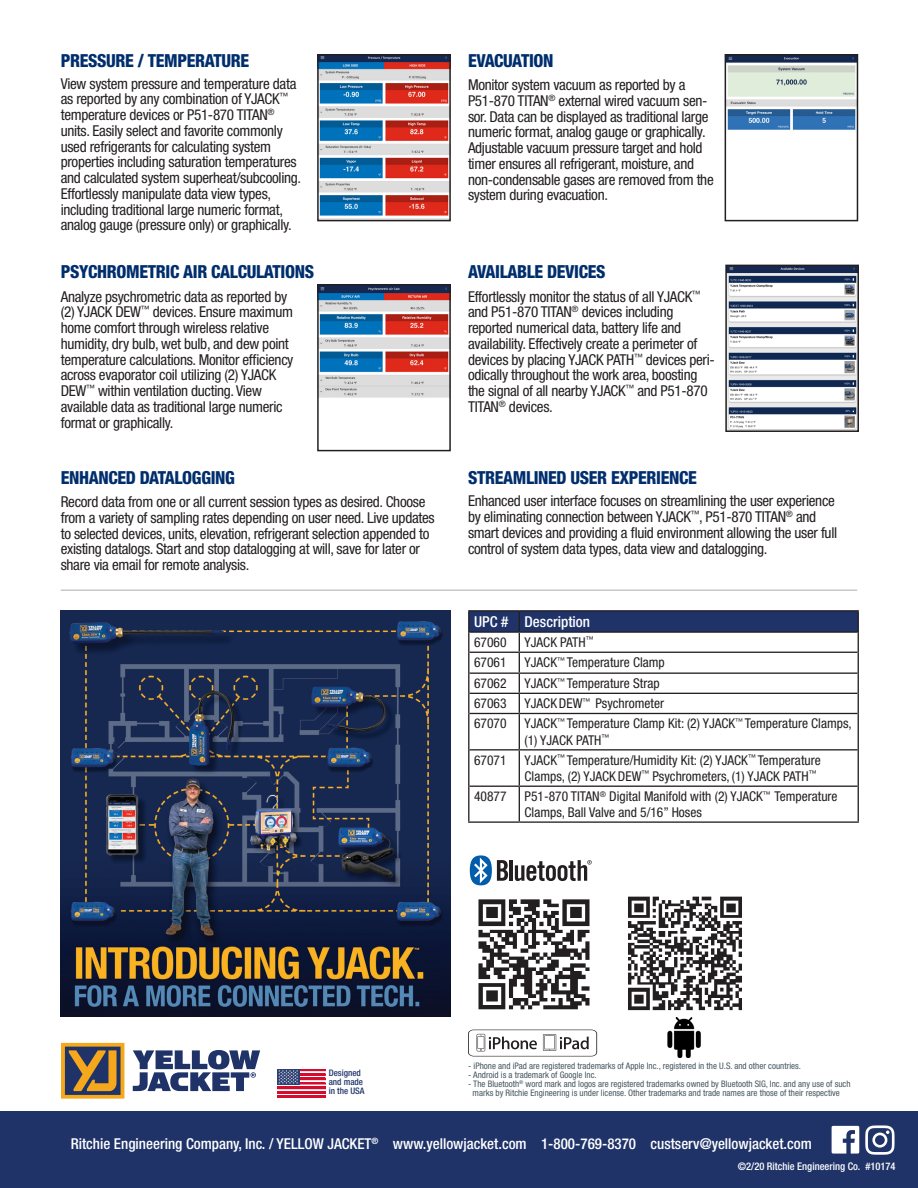
<style>
.page{position:relative;width:918px;height:1188px;background:#fff}
.page>*{position:absolute;margin:0;border:0;box-sizing:border-box;transform-origin:0 0}
.t1{font:800 condensed 18px "Helvetica Neue LT Std";letter-spacing:-.02em;color:#002e6d}
.t2{font:condensed 15px/15.8px "Helvetica Neue LT Std";letter-spacing:-.02em;color:#231f20}
.t3{font:500 condensed 15px "Helvetica Neue LT Std";color:#fff}
.t4{font:condensed 13.5px/16.2px "Helvetica Neue LT Std";color:#231f20}
.t5{font:500 condensed 10.5px "Helvetica Neue LT Std";color:#fff}
.t6{font:condensed 9px "Helvetica Neue LT Std";color:#45555f}
.t7{font:500 condensed 9px/9px "Helvetica Neue LT Std";color:#1f3369}
</style>
<div class="page">
<svg style="left:61px;top:1043px;width:63px;height:56px;background:#907141"></svg>
<svg style="left:133px;top:1050px;width:127px;height:41px"></svg>
<img style="left:728px;top:268px;width:128px;height:161px">
<div style="left:725px;top:265px;width:134px;height:167px;border:2px solid #231f20"></div>
<img style="left:728px;top:57px;width:127px;height:73px">
<div style="left:725px;top:54px;width:133px;height:167px;border:2px solid #231f20"></div>
<img style="left:320px;top:287px;width:128px;height:111px">
<div style="left:317px;top:284px;width:134px;height:167px;border:2px solid #231f20"></div>
<img style="left:320px;top:57px;width:128px;height:159px">
<div style="left:317px;top:54px;width:134px;height:167px;border:2px solid #231f20"></div>
<hr style="left:468px;top:713px;width:1px;height:37px;background:#231f20">
<hr style="left:519px;top:714px;width:1px;height:35px;background:#231f20">
<hr style="left:858px;top:713px;width:1px;height:37px;background:#231f20">
<hr style="left:468px;top:750px;width:1px;height:36px;background:#231f20">
<hr style="left:519px;top:751px;width:1px;height:35px;background:#231f20">
<hr style="left:858px;top:750px;width:1px;height:36px;background:#231f20">
<hr style="left:468px;top:786px;width:1px;height:35px;background:#231f20">
<hr style="left:519px;top:787px;width:1px;height:34px;background:#231f20">
<hr style="left:858px;top:786px;width:1px;height:35px;background:#231f20">
<hr style="left:468px;top:610px;width:51px;height:2px;background:#231f20">
<hr style="left:519px;top:610px;width:340px;height:2px;background:#231f20">
<hr style="left:469px;top:713px;width:50px;height:1px;background:#231f20">
<hr style="left:519px;top:713px;width:339px;height:1px;background:#231f20">
<hr style="left:469px;top:749px;width:50px;height:2px;background:#231f20">
<hr style="left:519px;top:749px;width:339px;height:2px;background:#231f20">
<hr style="left:469px;top:786px;width:50px;height:1px;background:#231f20">
<hr style="left:519px;top:786px;width:339px;height:1px;background:#231f20">
<hr style="left:468px;top:821px;width:51px;height:2px;background:#231f20">
<hr style="left:519px;top:821px;width:340px;height:2px;background:#231f20">
<svg style="left:468px;top:611px;width:391px;height:102px"></svg>
<img style="left:277px;top:1071px;width:48px;height:23px">
<hr style="left:277px;top:1087px;width:48px;height:2px;background:#d30d2b">
<hr style="left:277px;top:1095px;width:48px;height:3px;background:#d30d2b">
<hr style="left:277px;top:1091px;width:48px;height:2px;background:#d30d2b">
<hr style="left:296px;top:1082px;width:29px;height:2px;background:#d30d2b">
<hr style="left:296px;top:1069px;width:29px;height:2px;background:#d30d2b">
<hr style="left:296px;top:1078px;width:29px;height:2px;background:#d30d2b">
<hr style="left:296px;top:1073px;width:29px;height:3px;background:#d30d2b">
<div style="left:277px;top:1069px;width:22px;height:15px;background:#2e4072"></div>
<svg style="left:278px;top:1070px;width:20px;height:14px"></svg>
<hr style="left:509px;top:860px;width:4px;height:21px;background:#231f20">
<svg style="left:470px;top:855px;width:38px;height:30px"></svg>
<svg style="left:515px;top:860px;width:77px;height:21px"></svg>
<div style="left:0;top:1111px;width:918px;height:77px;background:#1f3369"></div>
<svg style="left:865px;top:1125px;width:30px;height:30px"></svg>
<svg style="left:832px;top:1126px;width:27px;height:28px"></svg>
<img style="left:667px;top:1018px;width:34px;height:39px">
<svg style="left:468px;top:1030px;width:129px;height:26px"></svg>
<img style="left:61px;top:610px;width:389px;height:406px">
<img style="left:478px;top:899px;width:112px;height:111px">
<img style="left:628px;top:896px;width:114px;height:115px">
<hr style="left:61px;top:590px;width:796px;height:1px;background:#c7c8ca">
<p class="t1" style="left:61px;top:49px;width:190px">PRESSURE / TEMPERATURE</p>
<p class="t2" style="left:61px;top:75px;width:242px">View system pressure and temperature data as reported by any combination of YJACK<sup>™ </sup>temperature devices or P51-870 TITAN<sup>® </sup>units. Easily select and favorite commonly used refrigerants for calculating system properties including saturation temperatures and calculated system superheat/subcooling.<br>Effortlessly manipulate data view types, including traditional large numeric format, analog gauge (pressure only) or graphically.</p>
<p class="t1" style="left:61px;top:261px;width:255px">PSYCHROMETRIC AIR CALCULATIONS</p>
<p class="t2" style="left:61px;top:288px;width:234px">Analyze psychrometric data as reported by (2) YJACK DEW<sup>™</sup> devices. Ensure maximum home comfort through wireless relative humidity, dry bulb, wet bulb, and dew point temperature calculations. Monitor efficiency across evaporator coil utilizing (2) YJACK DEW<sup>™</sup> within ventilation ducting. View available data as traditional large numeric format or graphically.</p>
<p class="t1" style="left:61px;top:466px;width:176px">ENHANCED DATALOGGING</p>
<p class="t2" style="left:61px;top:494px;width:376px">Record data from one or all current session types as desired. Choose from a variety of sampling rates depending on user need. Live updates to selected devices, units, elevation, refrigerant selection appended to existing datalogs. Start and stop datalogging at will, save for later or share via email for remote analysis.</p>
<p class="t1" style="left:468px;top:49px;width:87px">EVACUATION</p>
<p class="t2" style="left:468px;top:77px;width:247px">Monitor system vacuum as reported by a P51-870 TITAN<sup>®</sup> external wired vacuum sen&shy;sor. Data can be displayed as traditional large numeric format, analog gauge or graphically.<br>Adjustable vacuum pressure target and hold timer ensures all refrigerant, moisture, and non-condensable gases are removed from the system during evacuation.</p>
<p class="t1" style="left:468px;top:261px;width:139px">AVAILABLE DEVICES</p>
<p class="t2" style="left:468px;top:288px;width:248px">Effortlessly monitor the status of all YJACK<sup>™ </sup>and P51-870 TITAN<sup>®</sup> devices including reported numerical data, battery life and availability. Effectively create a perimeter of devices by placing YJACK PATH<sup>™</sup> devices peri&shy;odically throughout the work area, boosting the signal of all nearby YJACK<sup>™</sup> and P51-870<br>TITAN<sup>®</sup> devices.</p>
<p class="t1" style="left:468px;top:466px;width:230px">STREAMLINED USER EXPERIENCE</p>
<p class="t2" style="left:468px;top:493px;width:371px">Enhanced user interface focuses on streamlining the user experience by eliminating connection between YJACK<sup>™</sup>, P51-870 TITAN<sup>®</sup> and smart devices and providing a fluid environment allowing the user full control of system data types, data view and datalogging.</p>
<p class="t3" style="left:474px;top:613px;width:36px">UPC #</p>
<p class="t3" style="left:525px;top:613px;width:67px">Description</p>
<p class="t4" style="left:474px;top:634px;width:34px">67060</p>
<p class="t4" style="left:525px;top:634px;width:71px">YJACK PATH<sup>™</sup></p>
<p class="t4" style="left:474px;top:654px;width:34px">67061</p>
<p class="t4" style="left:525px;top:654px;width:142px">YJACK<sup>™</sup> Temperature Clamp</p>
<p class="t4" style="left:474px;top:675px;width:34px">67062</p>
<p class="t4" style="left:525px;top:675px;width:137px">YJACK<sup>™</sup> Temperature Strap</p>
<p class="t4" style="left:474px;top:695px;width:34px">67063</p>
<p class="t4" style="left:525px;top:695px;width:141px">YJACK DEW<sup>™</sup> Psychrometer</p>
<p class="t4" style="left:474px;top:715px;width:34px">67070</p>
<p class="t4" style="left:525px;top:715px;width:329px">YJACK<sup>™</sup> Temperature Clamp Kit: (2) YJACK<sup>™</sup> Temperature Clamps, (1) YJACK PATH<sup>™</sup></p>
<p class="t4" style="left:474px;top:752px;width:34px">67071</p>
<p class="t4" style="left:525px;top:752px;width:298px">YJACK<sup>™</sup> Temperature/Humidity Kit: (2) YJACK<sup>™</sup> Temperature<br>Clamps, (2) YJACK DEW<sup>™</sup> Psychrometers, (1) YJACK PATH<sup>™</sup></p>
<p class="t4" style="left:474px;top:788px;width:34px">40877</p>
<p class="t4" style="left:525px;top:788px;width:315px;line-height:15.8px">P51-870 TITAN<sup>®</sup> Digital Manifold with (2) YJACK<sup>™</sup> Temperature<br>Clamps, Ball Valve and 5/16” Hoses</p>
<p class="t7" style="left:329px;top:1068px;width:37px">Designed and made in the USA</p>
<p class="t6" style="left:468px;top:1061px;width:334px">- iPhone and iPad are registered trademarks of Apple Inc., registered in the U.S. and other countries.</p>
<p class="t6" style="left:468px;top:1070px;width:130px">- Android is a trademark of Google Inc.</p>
<p class="t6" style="left:468px;top:1079px;width:384px">- The Bluetooth<sup>®</sup> word mark and logos are registered trademarks owned by Bluetooth SIG, Inc. and any use of such</p>
<p class="t6" style="left:473px;top:1088px;width:369px">marks by Ritchie Engineering is under license. Other trademarks and trade names are those of their respective</p>
<p class="t3" style="left:71px;top:1135px;width:743px">Ritchie Engineering Company, Inc. / YELLOW JACKET<sup>®</sup> www.yellowjacket.com 1-800-769-8370 custserv@yellowjacket.com</p>
<p class="t5" style="left:738px;top:1160px;width:159px">©2/20 Ritchie Engineering Co. #10174</p>
</div>
